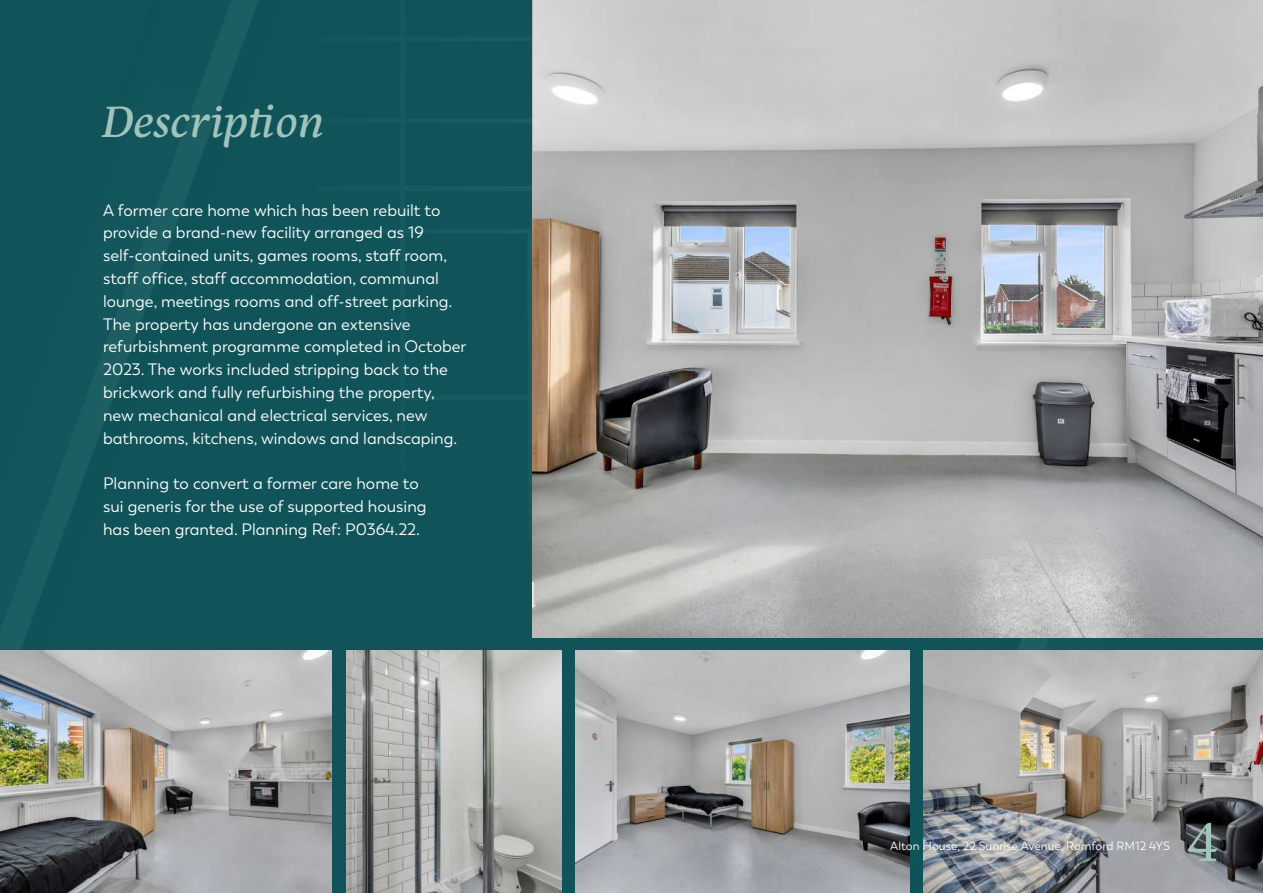
<style>
.page{position:relative;width:1263px;height:893px;background:#10545a}
.page>*{position:absolute;margin:0;border:0;box-sizing:border-box;transform-origin:0 0}
.t1{font:56.7px "Eskorte Latin";color:#a0c3bb}
.t2{font:italic 45px "Eskorte Latin";color:#a0c3bb}
.t3{font:16.5px/22.8px "Boston";color:#fff}
.t4{font:12px "Boston";color:#fff}
</style>
<div class="page">
<img style="left:0;top:0;width:294px;height:893px">
<img style="left:894px;top:637px;width:369px;height:256px">
<div style="left:315px;top:186px;width:85px;height:5px;background:#16585e"></div>
<hr style="left:315px;top:119px;width:85px;height:4px;background:#16585e">
<svg style="left:469px;top:229px;width:63px;height:128px"></svg>
<img style="left:347px;top:650px;width:214px;height:243px">
<img style="left:532px;top:0;width:731px;height:637px">
<img style="left:0;top:651px;width:332px;height:241px">
<img style="left:576px;top:651px;width:333px;height:241px">
<img style="left:924px;top:651px;width:339px;height:242px">
<h2 class="t2" style="left:103px;top:88px;width:223px">Description</h2>
<p class="t3" style="left:103px;top:199px;width:365px">A former care home which has been rebuilt to provide a brand-new facility arranged as 19 self-contained units, games rooms, staff room, staff office, staff accommodation, communal lounge, meetings rooms and off-street parking.<br>The property has undergone an extensive refurbishment programme completed in October 2023. The works included stripping back to the brickwork and fully refurbishing the property, new mechanical and electrical services, new bathrooms, kitchens, windows and landscaping.</p>
<p class="t3" style="left:103px;top:472px;width:325px">Planning to convert a former care home to sui generis for the use of supported housing has been granted. Planning Ref: P0364.22.</p>
<p class="t4" style="left:890px;top:839px;width:281px">Alton House, 22 Sunrise Avenue, Romford RM12 4YS</p>
<h1 class="t1" style="left:1187px;top:808px;width:34px">4</h1>
</div>
